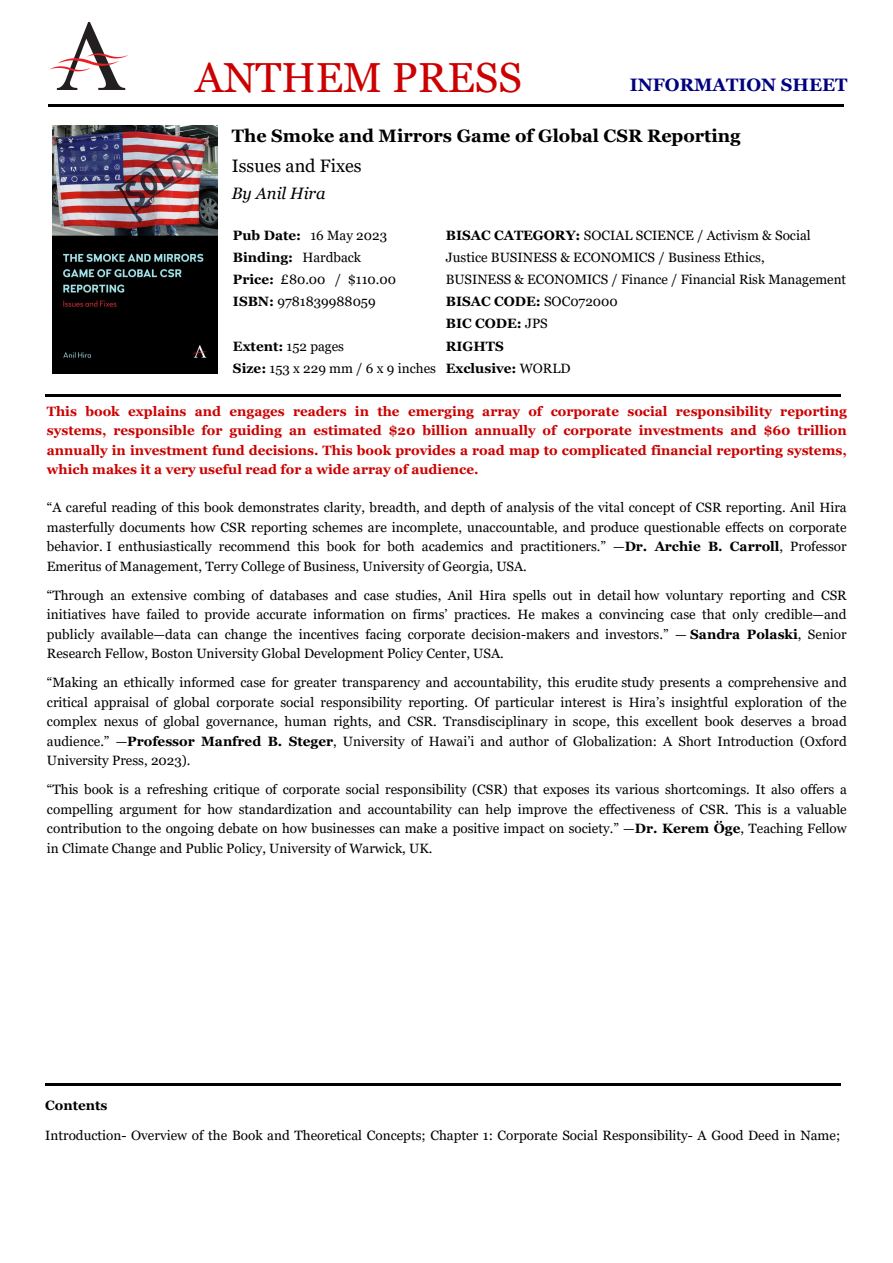
<style>
.page{position:relative;width:893px;height:1263px;background:#fff}
.page>*{position:absolute;margin:0;border:0;box-sizing:border-box;transform-origin:0 0}
.t1{font:42px "Georgia";color:#c00}
.t2{font:700 18px "Georgia";color:#000}
.t3{font:700 18px "Georgia";color:#000080}
.t4{font:18px "Georgia";color:#000}
.t5{font:italic 16.5px "Georgia";color:#000}
.t6{font:13.5px/19.5px "Georgia";color:#000;text-align:justify}
.t7{font:700 13.5px/19.5px "Georgia";color:#c00;text-align:justify}
.t8{font:700 13.5px/21.9px "Georgia";color:#000}
.s1{font-weight:700}
.s2{font-weight:400}
</style>
<div class="page">
<img style="left:53px;top:126px;width:165px;height:247px">
<hr style="left:45px;top:395px;width:795px;height:2px;background:#000">
<hr style="left:45px;top:1083px;width:795px;height:3px;background:#000">
<img style="left:49px;top:22px;width:79px;height:68px">
<hr style="left:48px;top:105px;width:795px;height:2px;background:#000">
<h1 class="t1" style="left:195px;top:52px;width:328px">ANTHEM PRESS</h1>
<h2 class="t3" style="left:630px;top:73px;width:219px">INFORMATION SHEET</h2>
<h2 class="t2" style="left:232px;top:124px;width:510px">The Smoke and Mirrors Game of Global CSR Reporting</h2>
<h2 class="t4" style="left:232px;top:154px;width:131px">Issues and Fixes</h2>
<p class="t5" style="left:232px;top:183px;width:95px">By Anil Hira</p>
<p class="t6" style="left:233px;top:225px;width:165px;line-height:21.9px;text-align:left"><span class="s1">Pub Date:</span> 16 May 2023<br><span class="s1">Binding:</span> Hardback<br><span class="s1">Price:</span> £80.00 / $110.00<br><span class="s1">ISBN:</span> 9781839988059</p>
<p class="t6" style="left:446px;top:225px;width:402px;line-height:21.9px;text-align:left"><span class="s1">BISAC CATEGORY:</span> SOCIAL SCIENCE / Activism &amp; Social Justice BUSINESS &amp; ECONOMICS / Business Ethics,<br>BUSINESS &amp; ECONOMICS / Finance / Financial Risk Management <span class="s1">BISAC CODE:</span> SOC072000<br><span class="s1">BIC CODE:</span> JPS</p>
<p class="t6" style="left:233px;top:336px;width:205px;line-height:21.9px"><span class="s1">Extent:</span> 152 pages<br><span class="s1">Size:</span> 153 x 229 mm / 6 x 9 inches</p>
<p class="t8" style="left:446px;top:336px;width:126px">RIGHTS<br>Exclusive: <span class="s2">WORLD</span></p>
<p class="t7" style="left:47px;top:402px;width:801px">This book explains and engages readers in the emerging array of corporate social responsibility reporting systems, responsible for guiding an estimated $20 billion annually of corporate investments and $60 trillion annually in investment fund decisions. This book provides a road map to complicated financial reporting systems, which makes it a very useful read for a wide array of audience.</p>
<p class="t6" style="left:47px;top:498px;width:801px">“A careful reading of this book demonstrates clarity, breadth, and depth of analysis of the vital concept of CSR reporting. Anil Hira masterfully documents how CSR reporting schemes are incomplete, unaccountable, and produce questionable effects on corporate behavior. I enthusiastically recommend this book for both academics and practitioners.” —<span class="s1">Dr. Archie B. Carroll</span>, Professor Emeritus of Management, Terry College of Business, University of Georgia, USA.</p>
<p class="t6" style="left:47px;top:585px;width:801px">“Through an extensive combing of databases and case studies, Anil Hira spells out in detail how voluntary reporting and CSR initiatives have failed to provide accurate information on firms’ practices. He makes a convincing case that only credible—and publicly available—data can change the incentives facing corporate decision-makers and investors.” — <span class="s1">Sandra Polaski</span>, Senior Research Fellow, Boston University Global Development Policy Center, USA.</p>
<p class="t6" style="left:47px;top:673px;width:801px">“Making an ethically informed case for greater transparency and accountability, this erudite study presents a comprehensive and critical appraisal of global corporate social responsibility reporting. Of particular interest is Hira’s insightful exploration of the complex nexus of global governance, human rights, and CSR. Transdisciplinary in scope, this excellent book deserves a broad audience.” —<span class="s1">Professor Manfred B. Steger</span>, University of Hawai’i and author of Globalization: A Short Introduction (Oxford University Press, 2023).</p>
<p class="t6" style="left:47px;top:780px;width:801px">“This book is a refreshing critique of corporate social responsibility (CSR) that exposes its various shortcomings. It also offers a compelling argument for how standardization and accountability can help improve the effectiveness of CSR. This is a valuable contribution to the ongoing debate on how businesses can make a positive impact on society.” —<span class="s1">Dr. Kerem Öge</span>, Teaching Fellow in Climate Change and Public Policy, University of Warwick, UK.</p>
<p class="t8" style="left:45px;top:1094px;width:64px">Contents</p>
<p class="t6" style="left:45px;top:1125px;width:796px">Introduction- Overview of the Book and Theoretical Concepts; Chapter 1: Corporate Social Responsibility- A Good Deed in Name;</p>
</div>
